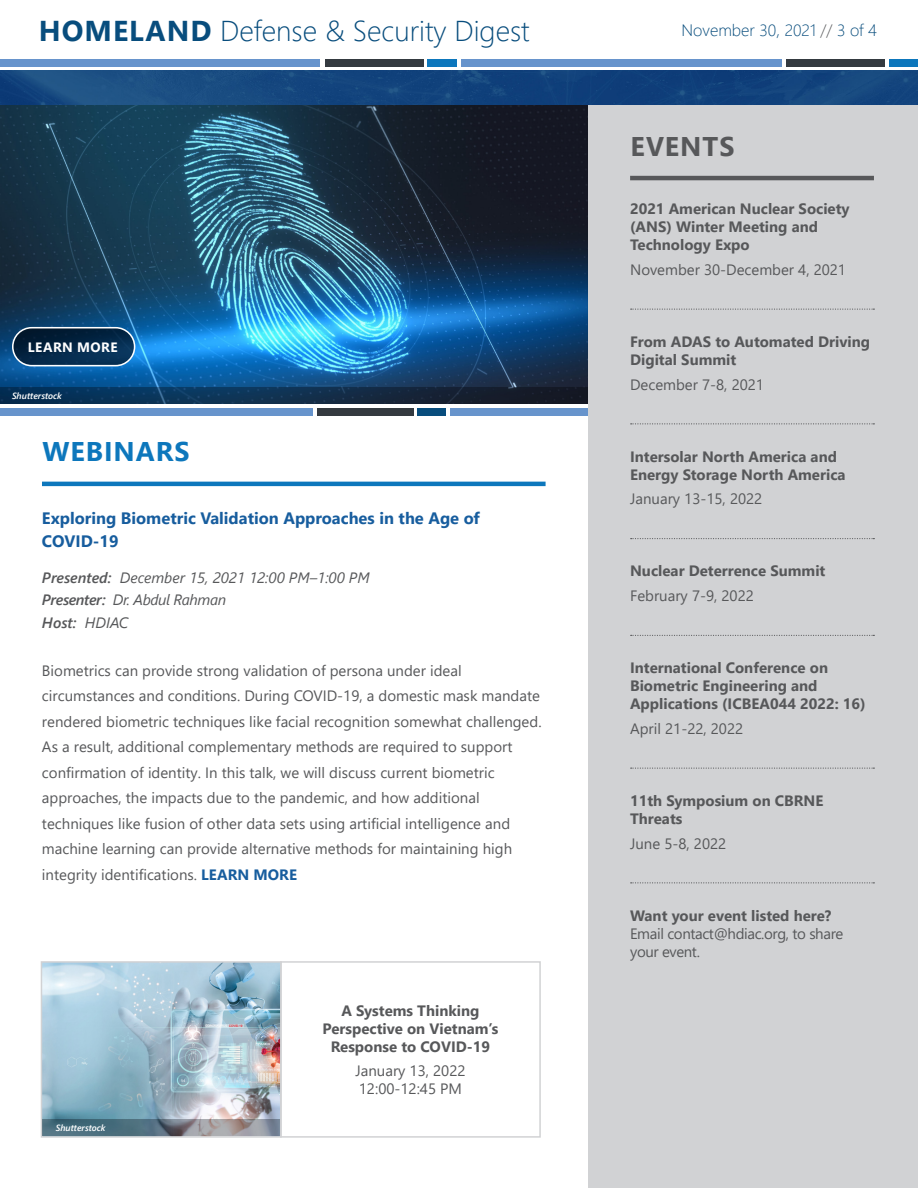
<style>
.page{position:relative;width:918px;height:1188px;background:#fff}
.page>*{position:absolute;margin:0;border:0;box-sizing:border-box;transform-origin:0 0}
.t1{font:300 28.65px "Segoe UI";color:#084d7d}
.Heading_1_-_Green{font:700 27px "Segoe UI";letter-spacing:.035em;color:#0d77bc}
.Heading_1_-_Gray{font:700 27px "Segoe UI";letter-spacing:.035em;color:#57585a}
.Heading_2_-_Green{font:700 16.5px/22.5px "Segoe UI";color:#175d9e}
.t2{font:300 16.5px "Segoe UI";color:#084d7d}
.Copy{font:15px/25.5px "Segoe UI";color:#57585a}
.Events_Header{font:700 15px/18px "Segoe UI";color:#57585a}
.event_details-underl{font:15px "Segoe UI";color:#57585a}
.Webinar_Header{font:700 15px/18px "Segoe UI";color:#57585a;text-align:center}
.evet_details{font:15px/18px "Segoe UI";letter-spacing:-.025em;color:#57585a}
.Heading_3_-_First_wo{font:italic 15px "Segoe UI";color:#57585a}
.Webinar_Dates{font:15px/18px "Segoe UI";color:#57585a}
.Heading_3_-_First_wo-2{font:italic 15px "Segoe UI";letter-spacing:-.025em;color:#57585a}
.Heading_3_-_First_wo-3{font:italic 600 15px "Segoe UI";color:#57585a}
.White_Button_Text{font:700 13.5px "Segoe UI";letter-spacing:.035em;color:#fff}
.Image_Source{font:italic 600 9px "Segoe UI";color:#fff}
.s1{font-weight:700}
.s2{color:#57585a}
.s3{font-weight:600}
.s4{font-weight:400}
.s5{font-weight:700;color:#175d9e}
</style>
<div class="page">
<img style="left:1px;top:71px;width:917px;height:34px">
<img style="left:0;top:105px;width:588px;height:282px">
<div style="left:0;top:408px;width:313px;height:8px;background:#6794cc"></div>
<div style="left:317px;top:408px;width:97px;height:8px;background:#343a40"></div>
<div style="left:418px;top:408px;width:28px;height:8px;background:#084d7d"></div>
<div style="left:450px;top:408px;width:138px;height:8px;background:#6794cc"></div>
<svg style="left:13px;top:328px;width:122px;height:38px;background:#062846"></svg>
<div style="left:12px;top:327px;width:123px;height:39px;border:2px solid #fff;border-radius:19px"></div>
<svg style="left:0;top:387px;width:588px;height:17px;background:#0f2b47"></svg>
<hr style="left:42px;top:482px;width:504px;height:4px;background:#0d77bc">
<div style="left:588px;top:106px;width:330px;height:1082px;background:#d1d2d4"></div>
<hr style="left:630px;top:176px;width:244px;height:4px;background:#57585a">
<svg style="left:631px;top:309px;width:243px;height:1px"></svg>
<svg style="left:631px;top:423px;width:243px;height:1px"></svg>
<svg style="left:631px;top:538px;width:243px;height:1px"></svg>
<svg style="left:631px;top:635px;width:243px;height:1px"></svg>
<svg style="left:631px;top:768px;width:243px;height:1px"></svg>
<svg style="left:631px;top:882px;width:243px;height:1px"></svg>
<img style="left:40px;top:961px;width:239px;height:177px">
<svg style="left:279px;top:961px;width:262px;height:177px"></svg>
<svg style="left:42px;top:1119px;width:238px;height:17px;background:#6c7d89"></svg>
<div style="left:0;top:59px;width:320px;height:7px;background:#6794cc"></div>
<div style="left:325px;top:59px;width:99px;height:7px;background:#343a40"></div>
<div style="left:428px;top:59px;width:29px;height:7px;background:#0d77bc"></div>
<div style="left:461px;top:59px;width:321px;height:7px;background:#6794cc"></div>
<div style="left:786px;top:59px;width:99px;height:7px;background:#343a40"></div>
<div style="left:889px;top:59px;width:29px;height:7px;background:#0d77bc"></div>
<h1 class="t1" style="left:39px;top:4px;width:492px"><span class="s1">HOMELAND</span> Defense &amp; Security Digest</h1>
<p class="t2" style="left:682px;top:15px;width:197px">November 30, 2021 <span class="s2">//</span> 3 of 4</p>
<p class="Heading_1_-_Gray" style="left:631px;top:121px;width:105px">EVENTS</p>
<p class="White_Button_Text" style="left:28px;top:334px;width:91px">LEARN MORE</p>
<p class="Image_Source" style="left:12px;top:387px;width:52px">Shutterstock</p>
<p class="Heading_1_-_Green" style="left:42px;top:426px;width:149px">WEBINARS</p>
<p class="Heading_2_-_Green" style="left:42px;top:506px;width:439px">Exploring Biometric Validation Approaches in the Age of<br>COVID-19</p>
<p class="Heading_3_-_First_wo" style="left:42px;top:563px;width:329px"><span class="s3">Presented:</span> December 15, 2021 12:00 PM–1:00 PM</p>
<p class="Heading_3_-_First_wo-2" style="left:42px;top:586px;width:186px"><span class="s3">Presenter:</span> Dr. Abdul Rahman</p>
<p class="Heading_3_-_First_wo-3" style="left:42px;top:608px;width:88px">Host: <span class="s4">HDIAC</span></p>
<p class="Copy" style="left:42px;top:656px;width:501px">Biometrics can provide strong validation of persona under ideal circumstances and conditions. During COVID-19, a domestic mask mandate rendered biometric techniques like facial recognition somewhat challenged.<br>As a result, additional complementary methods are required to support confirmation of identity. In this talk, we will discuss current biometric approaches, the impacts due to the pandemic, and how additional techniques like fusion of other data sets using artificial intelligence and machine learning can provide alternative methods for maintaining high integrity identifications. <span class="s5">LEARN MORE</span></p>
<p class="Image_Source" style="left:56px;top:1119px;width:52px">Shutterstock</p>
<p class="Webinar_Header" style="left:323px;top:1000px;width:177px">A Systems Thinking<br>Perspective on Vietnam’s<br>Response to COVID-19</p>
<p class="Webinar_Dates" style="left:355px;top:1061px;width:112px">January 13, 2022<br>12:00-12:45 PM</p>
<p class="Events_Header" style="left:630px;top:199px;width:221px">2021 American Nuclear Society (ANS) Winter Meeting and<br>Technology Expo</p>
<p class="event_details-underl" style="left:630px;top:255px;width:217px">November 30-December 4, 2021</p>
<p class="Events_Header" style="left:630px;top:331px;width:242px">From ADAS to Automated Driving<br>Digital Summit</p>
<p class="event_details-underl" style="left:630px;top:370px;width:135px">December 7-8, 2021</p>
<p class="Events_Header" style="left:630px;top:446px;width:217px">Intersolar North America and<br>Energy Storage North America</p>
<p class="event_details-underl" style="left:630px;top:485px;width:134px">January 13-15, 2022</p>
<p class="Events_Header" style="left:630px;top:561px;width:197px">Nuclear Deterrence Summit</p>
<p class="event_details-underl" style="left:630px;top:582px;width:125px">February 7-9, 2022</p>
<p class="Events_Header" style="left:630px;top:658px;width:237px">International Conference on<br>Biometric Engineering and<br>Applications (ICBEA044 2022: 16)</p>
<p class="event_details-underl" style="left:630px;top:714px;width:115px">April 21-22, 2022</p>
<p class="Events_Header" style="left:630px;top:790px;width:195px">11th Symposium on CBRNE<br>Threats</p>
<p class="event_details-underl" style="left:630px;top:829px;width:98px">June 5-8, 2022</p>
<p class="Events_Header" style="left:630px;top:905px;width:203px">Want your event listed here?</p>
<p class="evet_details" style="left:630px;top:923px;width:215px">Email contact@hdiac.org, to share your event.</p>
</div>
